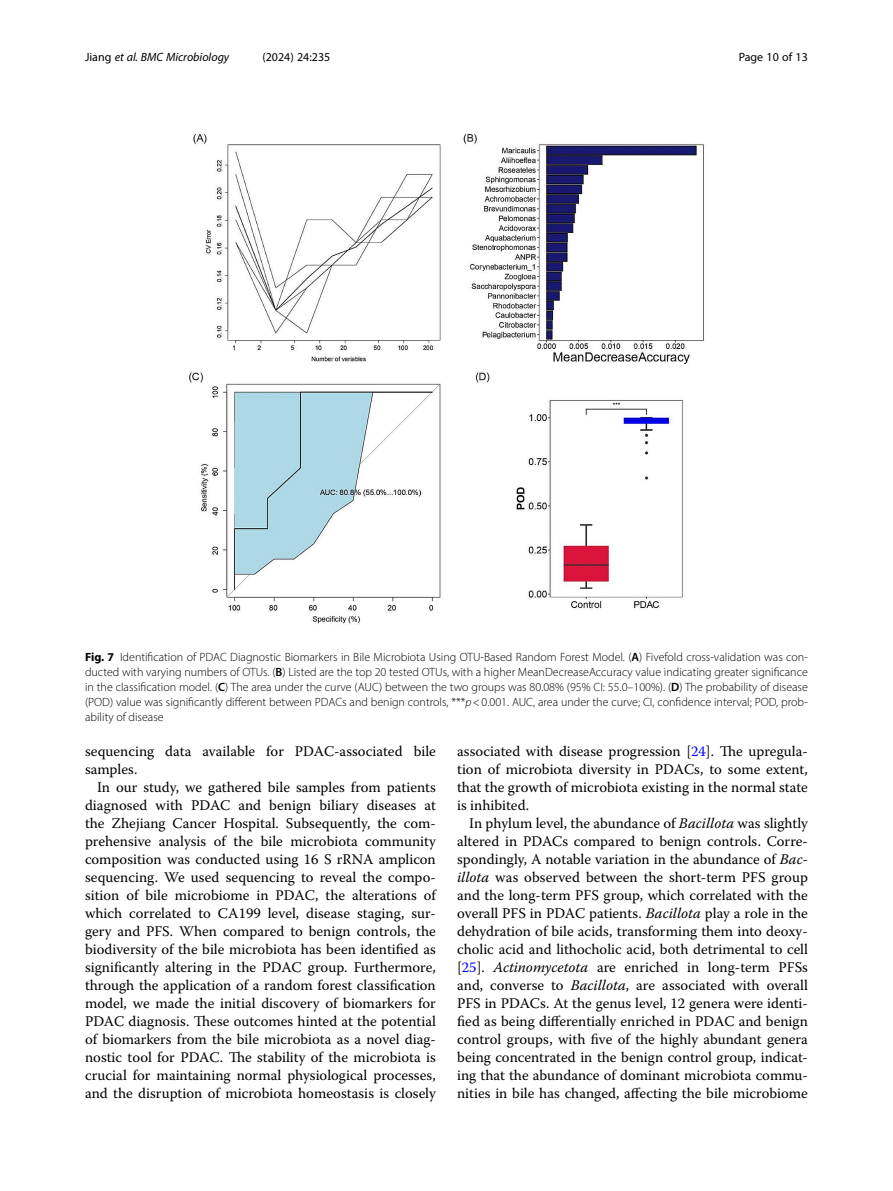
<style>
.page{position:relative;width:893px;height:1191px;background:#fff}
.page>*{position:absolute;margin:0;border:0;box-sizing:border-box;transform-origin:0 0}
.Body_Text_Indent{font:14.7px/18px "Warnock Pro";color:#000;text-align:justify}
.Body_Text{font:14.7px/18px "Warnock Pro";color:#000}
.Figure_Caption{font:300 12px/15px "Myriad Pro";color:#000;text-align:justify}
.t1{font:italic 12px "Myriad Pro";color:#000}
.t2{font:12px "Myriad Pro";color:#000}
.s1{font-style:normal}
.s2{font-weight:700}
.s3{font-weight:600}
.s4{font-style:italic}
.s5{color:#00f}
</style>
<div class="page">
<img style="left:189px;top:133px;width:515px;height:492px">
<p class="t1" style="left:85px;top:50px;width:146px"><span class="s1">Jiang</span> et al. BMC Microbiology</p>
<p class="t2" style="left:262px;top:50px;width:70px">(2024) 24:235</p>
<p class="t2" style="left:739px;top:50px;width:71px">Page 10 of 13</p>
<p class="Figure_Caption" style="left:85px;top:649px;width:724px"><span class="s2">Fig. 7</span> Identification of PDAC Diagnostic Biomarkers in Bile Microbiota Using OTU-Based Random Forest Model. (<span class="s3">A</span>) Fivefold cross-validation was con&shy;ducted with varying numbers of OTUs. (<span class="s3">B</span>) Listed are the top 20 tested OTUs, with a higher MeanDecreaseAccuracy value indicating greater significance in the classification model. (<span class="s3">C</span>) The area under the curve (AUC) between the two groups was 80.08% (95% CI: 55.0–100%). (<span class="s3">D</span>) The probability of disease (POD) value was significantly different between PDACs and benign controls, ***<span class="s4">p</span>&lt;0.001. AUC, area under the curve; CI, confidence interval; POD, prob&shy;ability of disease</p>
<p class="Body_Text" style="left:85px;top:742px;width:352px">sequencing data available for PDAC-associated bile samples.</p>
<p class="Body_Text_Indent" style="left:85px;top:778px;width:352px;text-indent:12px">In our study, we gathered bile samples from patients diagnosed with PDAC and benign biliary diseases at the Zhejiang Cancer Hospital. Subsequently, the com&shy;prehensive analysis of the bile microbiota community composition was conducted using 16 S rRNA amplicon sequencing. We used sequencing to reveal the compo&shy;sition of bile microbiome in PDAC, the alterations of which correlated to CA199 level, disease staging, sur&shy;gery and PFS. When compared to benign controls, the biodiversity of the bile microbiota has been identified as significantly altering in the PDAC group. Furthermore, through the application of a random forest classification model, we made the initial discovery of biomarkers for PDAC diagnosis. These outcomes hinted at the potential of biomarkers from the bile microbiota as a novel diag&shy;nostic tool for PDAC. The stability of the microbiota is crucial for maintaining normal physiological processes, and the disruption of microbiota homeostasis is closely</p>
<p class="Body_Text_Indent" style="left:457px;top:742px;width:352px">associated with disease progression [<span class="s5">24</span>]. The upregula&shy;tion of microbiota diversity in PDACs, to some extent, that the growth of microbiota existing in the normal state is inhibited.</p>
<p class="Body_Text_Indent" style="left:457px;top:814px;width:352px;text-indent:12px">In phylum level, the abundance of <span class="s4">Bacillota</span> was slightly altered in PDACs compared to benign controls. Corre&shy;spondingly, A notable variation in the abundance of <span class="s4">Bac&shy;illota</span> was observed between the short-term PFS group and the long-term PFS group, which correlated with the overall PFS in PDAC patients. <span class="s4">Bacillota</span> play a role in the dehydration of bile acids, transforming them into deoxy&shy;cholic acid and lithocholic acid, both detrimental to cell [<span class="s5">25</span>]. <span class="s4">Actinomycetota</span> are enriched in long-term PFSs and, converse to <span class="s4">Bacillota</span>, are associated with overall PFS in PDACs. At the genus level, 12 genera were identi&shy;fied as being differentially enriched in PDAC and benign control groups, with five of the highly abundant genera being concentrated in the benign control group, indicat&shy;ing that the abundance of dominant microbiota commu&shy;nities in bile has changed, affecting the bile microbiome</p>
</div>
